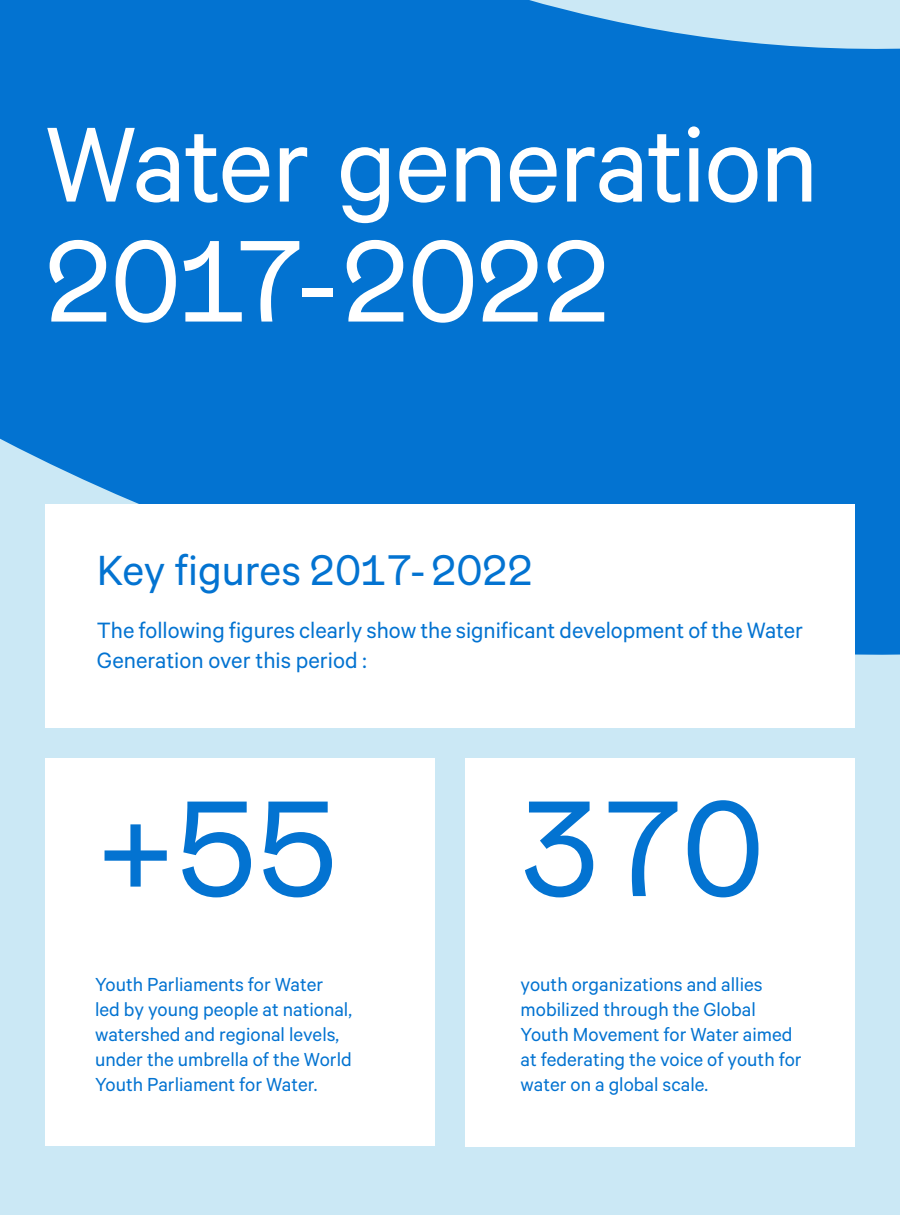
<style>
.page{position:relative;width:900px;height:1215px;background:#cbe8f5}
.page>*{position:absolute;margin:0;border:0;box-sizing:border-box;transform-origin:0 0}
.t1{font:135px "Mabry Mono Pro";color:#0373d1}
.t2{font:120px "Calibre";letter-spacing:-.015em;color:#fff}
.t3{font:115px "Mabry Mono Pro";letter-spacing:-.025em;color:#fff}
.t4{font:47.5px "Calibre";color:#0373d1}
.t5{font:25px/30px "Calibre";color:#0373d1}
.t6{font:21.25px/25px "Calibre";color:#0373d1}
.s1{font-family:"Mabry Mono Pro";font-size:42.5px}
</style>
<div class="page">
<div style="left:0;top:0;width:900px;height:655px;background:#0373d1"></div>
<div style="left:45px;top:504px;width:810px;height:224px;background:#fff"></div>
<div style="left:45px;top:758px;width:390px;height:388px;background:#fff"></div>
<div style="left:465px;top:758px;width:390px;height:389px;background:#fff"></div>
<h2 class="t2" style="left:45px;top:94px;width:775px">Water generation</h2>
<h3 class="t3" style="left:45px;top:213px;width:568px">2017-2022</h3>
<h3 class="t4" style="left:97px;top:543px;width:438px">Key figures <span class="s1">2017-2022</span></h3>
<p class="t5" style="left:97px;top:614px;width:708px">The following figures clearly show the significant development of the Water<br>Generation over this period :</p>
<h1 class="t1" style="left:95px;top:769px;width:245px">+55</h1>
<h1 class="t1" style="left:521px;top:769px;width:244px">370</h1>
<p class="t6" style="left:95px;top:972px;width:258px">Youth Parliaments for Water led by young people at national, watershed and regional levels, under the umbrella of the World<br>Youth Parliament for Water.</p>
<p class="t6" style="left:521px;top:971px;width:283px">youth organizations and allies mobilized through the Global<br>Youth Movement for Water aimed at federating the voice of youth for water on a global scale.</p>
</div>
